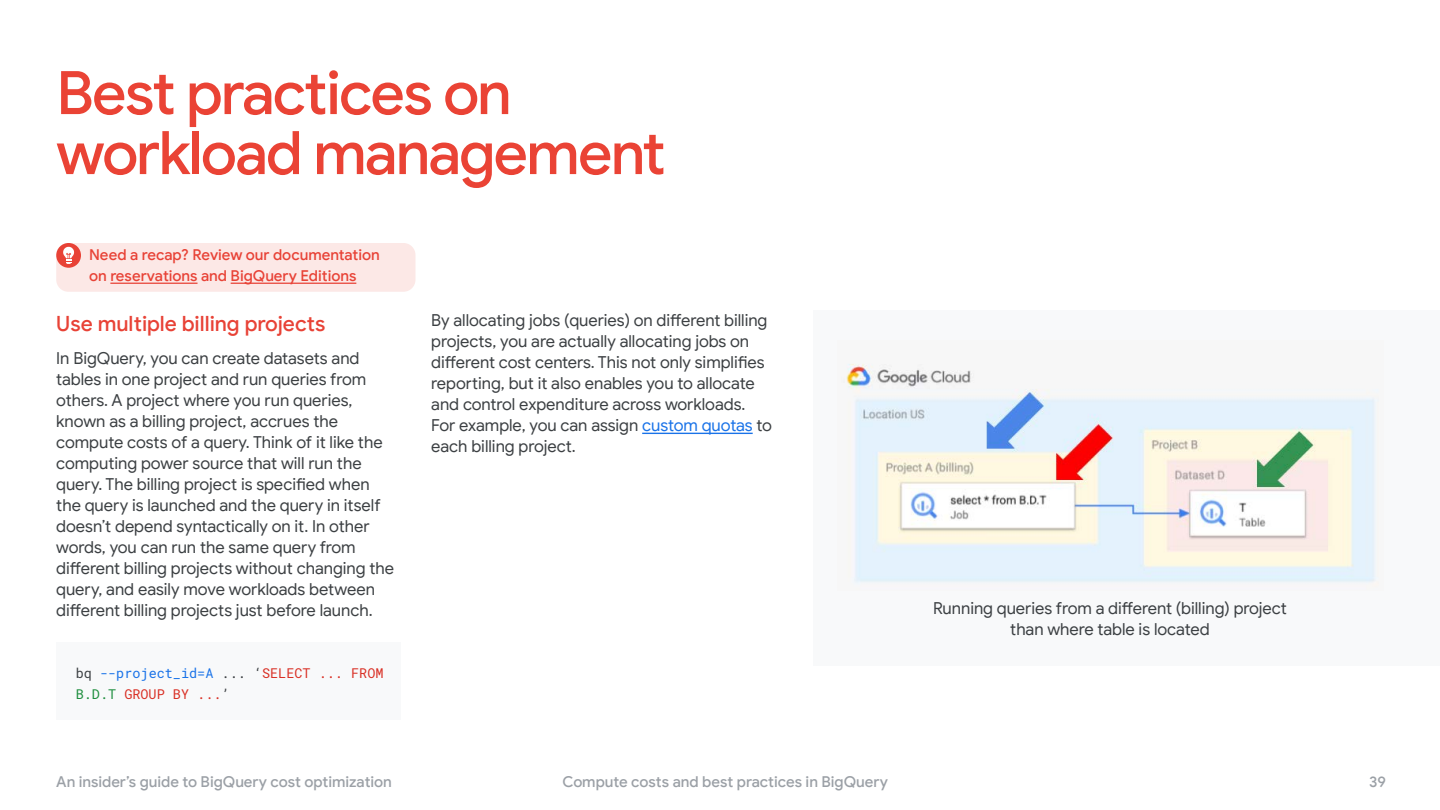
<style>
.page{position:relative;width:1440px;height:810px;background:#fff}
.page>*{position:absolute;margin:0;border:0;box-sizing:border-box;transform-origin:0 0}
.t1{font:500 60px/60px "Google Sans";letter-spacing:-.035em;color:#ea4335}
.t2{font:500 21px "Google Sans";color:#e84236}
.t3{font:16.5px/21px "Google Sans";color:#3c4043}
.t4{font:500 15px "Google Sans";letter-spacing:-.005em;color:#9ba0a6}
.t5{font:500 15px/21px "Google Sans";letter-spacing:-.005em;color:#e84236}
.t6{font:13.5px/21px "Roboto Mono";color:#d93025}
.s1{color:#3c4043}
.s2{color:#1a73e8}
.s3{color:#1e8e3e}
</style>
<div class="page">
<hr style="left:642px;top:433px;width:111px;height:1px;background:#1a73e8">
<div style="left:56px;top:243px;width:359px;height:49px;background:#fce8e6;border-radius:12px"></div>
<div style="left:56px;top:243px;width:25px;height:25px;background:#e84236;border-radius:50%"></div>
<svg style="left:63px;top:247px;width:11px;height:17px"></svg>
<hr style="left:110px;top:283px;width:88px;height:1px;background:#e84236">
<hr style="left:231px;top:283px;width:125px;height:1px;background:#e84236">
<div style="left:56px;top:643px;width:345px;height:77px;background:#f8f9fa"></div>
<div style="left:813px;top:310px;width:627px;height:356px;background:#f8f9fa"></div>
<img style="left:846px;top:364px;width:529px;height:218px">
<h1 class="t1" style="left:56px;top:63px;width:611px">Best practices on workload management</h1>
<p class="t5" style="left:89px;top:245px;width:292px">Need a recap? Review our documentation on reservations and BigQuery Editions</p>
<p class="t2" style="left:56px;top:311px;width:271px">Use multiple billing projects</p>
<p class="t3" style="left:56px;top:347px;width:339px">In BigQuery, you can create datasets and tables in one project and run queries from others. A project where you run queries, known as a billing project, accrues the compute costs of a query. Think of it like the computing power source that will run the query. The billing project is specified when the query is launched and the query in itself doesn’t depend syntactically on it. In other words, you can run the same query from different billing projects without changing the query, and easily move workloads between different billing projects just before launch.</p>
<p class="t6" style="left:76px;top:662px;width:309px"><span class="s1">bq</span> <span class="s2">--project_id=A</span> <span class="s1">... ‘</span>SELECT ... FROM<br><span class="s3">B.D.T</span> GROUP BY ...<span class="s1">’</span></p>
<p class="t3" style="left:431px;top:310px;width:342px">By allocating jobs (queries) on different billing projects, you are actually allocating jobs on different cost centers. This not only simplifies reporting, but it also enables you to allocate and control expenditure across workloads.<br>For example, you can assign <span class="s2">custom quotas</span> to each billing project.</p>
<p class="t3" style="left:933px;top:597px;width:355px;text-align:center">Running queries from a different (billing) project than where table is located</p>
<p class="t4" style="left:56px;top:773px;width:337px">An insider’s guide to BigQuery cost optimization</p>
<p class="t4" style="left:563px;top:773px;width:327px">Compute costs and best practices in BigQuery</p>
<p class="t4" style="left:1369px;top:773px;width:18px">39</p>
</div>
